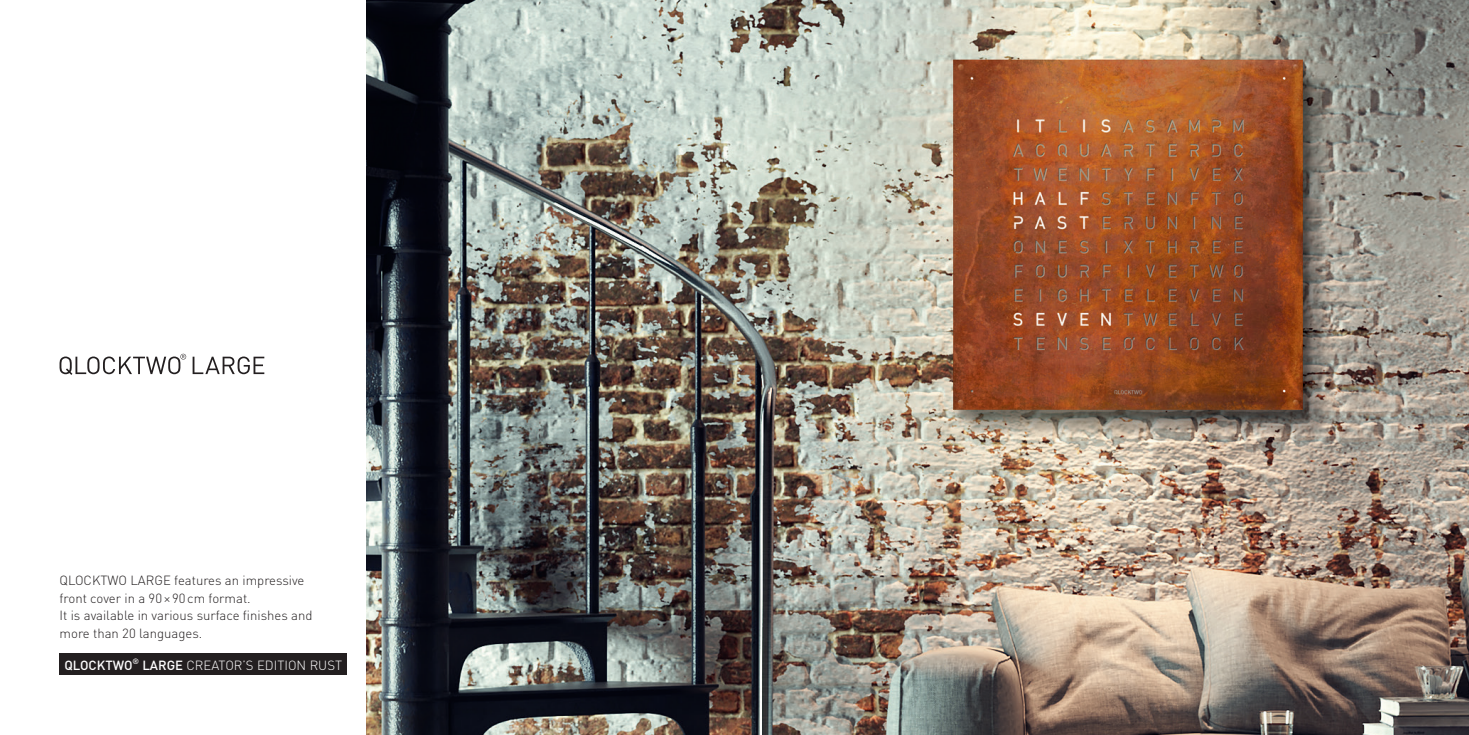
<style>
.page{position:relative;width:1469px;height:735px;background:#fff}
.page>*{position:absolute;margin:0;border:0;box-sizing:border-box;transform-origin:0 0}
.t1{font:300 13.12px/17.5px "FFDIN";color:#231f20}
.t2{font:300 13.12px "FFDIN";color:#fff}
.t3{font:500 13.12px "FFDIN";color:#fff}
.t4{font:500 7.7px "FFDIN";color:#fff}
.s1{font-weight:500}
</style>
<div class="page">
<img style="left:367px;top:0;width:1101px;height:734px">
<svg style="left:60px;top:353px;width:126px;height:22px"></svg>
<svg style="left:193px;top:356px;width:71px;height:18px"></svg>
<div style="left:60px;top:653px;width:287px;height:22px;background:#231f20"></div>
<p class="t1" style="left:60px;top:571px;width:254px">QLOCKTWO LARGE features an impressive front cover in a 90 × 90 cm format.<br>It is available in various surface finishes and more than 20 languages.</p>
<p class="t3" style="left:64px;top:656px;width:70px">QLOCKTWO</p>
<p class="t4" style="left:133px;top:655px;width:8px">®</p>
<p class="t2" style="left:142px;top:656px;width:201px"><span class="s1">LARGE</span> CREATOR’S EDITION RUST</p>
</div>
